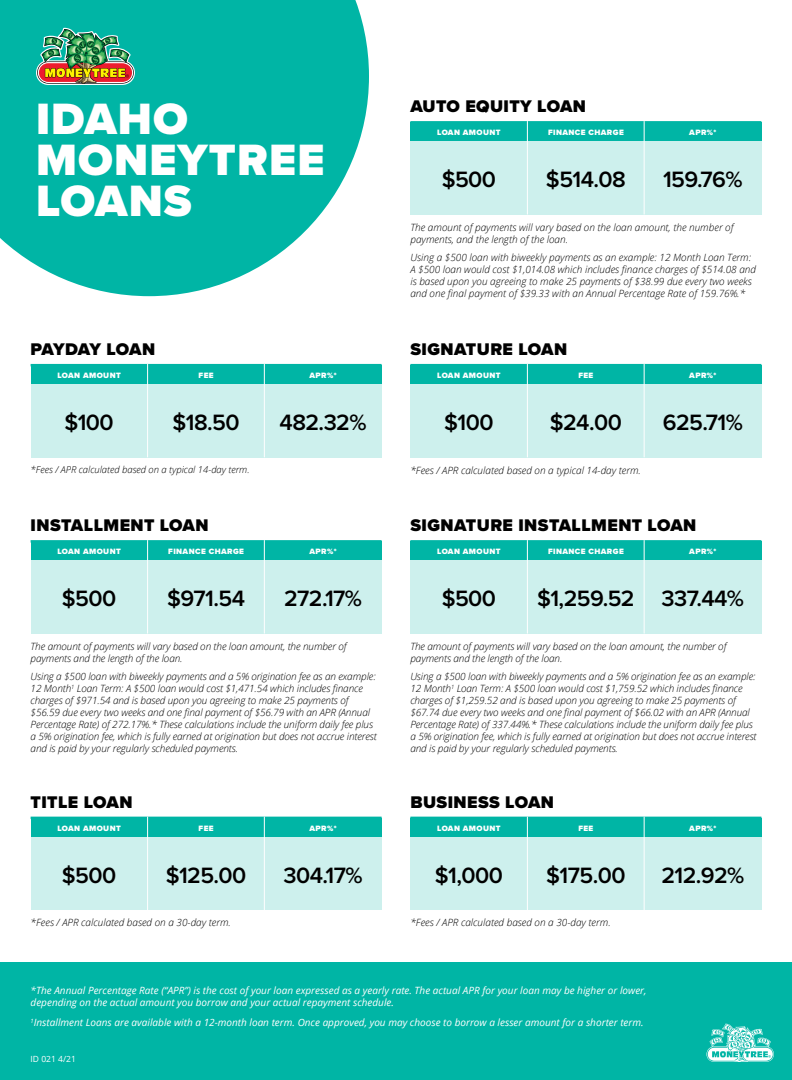
<style>
.page{position:relative;width:792px;height:1080px;background:#fff}
.page>*{position:absolute;margin:0;border:0;box-sizing:border-box;transform-origin:0 0}
.t1{font:900 45.5px/41px "Proxima Nova";letter-spacing:.025em;color:#fff}
.t2{font:600 23px "Proxima Nova";letter-spacing:-.025em;color:#000}
.t3{font:900 17.5px "Proxima Nova";letter-spacing:.025em;color:#000}
.t4{font:900 17.5px "Proxima Nova";letter-spacing:-.005em;color:#000}
.t5{font:italic 300 10px/12px "Open Sans";letter-spacing:-.01em;color:#000}
.t6{font:italic 10px/12px "Open Sans";color:#fff}
.t7{font:italic 300 9.5px "Open Sans";color:#000}
.t8{font:8.5px "Open Sans";color:#fff}
.t9{font:900 8px "Proxima Nova";letter-spacing:.05em;color:#fff}
</style>
<div class="page">
<svg style="left:0;top:0;width:369px;height:296px;background:#20beb0"></svg>
<img style="left:36px;top:28px;width:99px;height:57px">
<div style="left:0;top:962px;width:792px;height:118px;background:#00b5a5"></div>
<div style="left:410px;top:122px;width:351px;height:93px;background:#cdf0ed"></div>
<hr style="left:410px;top:121px;width:351px;height:3px;background:#00b5a5">
<div style="left:410px;top:122px;width:351px;height:19px;background:#00b5a5"></div>
<hr style="left:644px;top:121px;width:1px;height:94px;background:#fff">
<hr style="left:527px;top:121px;width:1px;height:94px;background:#fff">
<div style="left:31px;top:365px;width:351px;height:92px;background:#cdf0ed"></div>
<hr style="left:31px;top:364px;width:351px;height:2px;background:#00b5a5">
<div style="left:31px;top:365px;width:351px;height:19px;background:#00b5a5"></div>
<hr style="left:264px;top:364px;width:1px;height:93px;background:#fff">
<hr style="left:147px;top:364px;width:1px;height:93px;background:#fff">
<div style="left:410px;top:365px;width:351px;height:92px;background:#cdf0ed"></div>
<hr style="left:410px;top:364px;width:351px;height:2px;background:#00b5a5">
<div style="left:410px;top:365px;width:351px;height:19px;background:#00b5a5"></div>
<hr style="left:644px;top:364px;width:1px;height:93px;background:#fff">
<hr style="left:527px;top:364px;width:1px;height:93px;background:#fff">
<div style="left:410px;top:541px;width:351px;height:93px;background:#cdf0ed"></div>
<hr style="left:410px;top:540px;width:351px;height:3px;background:#00b5a5">
<div style="left:410px;top:541px;width:351px;height:19px;background:#00b5a5"></div>
<hr style="left:644px;top:540px;width:1px;height:94px;background:#fff">
<hr style="left:527px;top:540px;width:1px;height:94px;background:#fff">
<div style="left:31px;top:541px;width:351px;height:93px;background:#cdf0ed"></div>
<hr style="left:31px;top:540px;width:351px;height:3px;background:#00b5a5">
<div style="left:31px;top:541px;width:351px;height:19px;background:#00b5a5"></div>
<hr style="left:264px;top:540px;width:1px;height:94px;background:#fff">
<hr style="left:147px;top:540px;width:1px;height:94px;background:#fff">
<div style="left:410px;top:818px;width:351px;height:92px;background:#cdf0ed"></div>
<hr style="left:410px;top:817px;width:351px;height:2px;background:#00b5a5">
<div style="left:410px;top:818px;width:351px;height:19px;background:#00b5a5"></div>
<hr style="left:644px;top:817px;width:1px;height:93px;background:#fff">
<hr style="left:527px;top:817px;width:1px;height:93px;background:#fff">
<div style="left:31px;top:818px;width:351px;height:92px;background:#cdf0ed"></div>
<hr style="left:31px;top:817px;width:351px;height:2px;background:#00b5a5">
<div style="left:31px;top:818px;width:351px;height:19px;background:#00b5a5"></div>
<hr style="left:264px;top:817px;width:1px;height:93px;background:#fff">
<hr style="left:147px;top:817px;width:1px;height:93px;background:#fff">
<svg style="left:706px;top:1024px;width:68px;height:38px"></svg>
<h1 class="t1" style="left:36px;top:98px;width:290px">IDAHO<br>MONEYTREE<br>LOANS</h1>
<h3 class="t3" style="left:410px;top:93px;width:177px">AUTO EQUITY LOAN</h3>
<p class="t5" style="left:410px;top:221px;width:325px">The amount of payments will vary based on the loan amount, the number of payments, and the length of the loan.</p>
<p class="t5" style="left:410px;top:251px;width:347px">Using a $500 loan with biweekly payments as an example: 12 Month Loan Term:<br>A $500 loan would cost $1,014.08 which includes finance charges of $514.08 and is based upon you agreeing to make 25 payments of $38.99 due every two weeks and one final payment of $39.33 with an Annual Percentage Rate of 159.76%.*</p>
<p class="t9" style="left:437px;top:126px;width:65px">LOAN AMOUNT</p>
<p class="t9" style="left:548px;top:126px;width:77px">FINANCE CHARGE</p>
<p class="t9" style="left:689px;top:126px;width:29px">APR%*</p>
<h2 class="t2" style="left:442px;top:162px;width:56px">$500</h2>
<h2 class="t2" style="left:546px;top:162px;width:81px">$514.08</h2>
<h2 class="t2" style="left:663px;top:162px;width:81px">159.76%</h2>
<h3 class="t4" style="left:31px;top:336px;width:126px">PAYDAY LOAN</h3>
<h3 class="t3" style="left:410px;top:336px;width:158px">SIGNATURE LOAN</h3>
<p class="t9" style="left:57px;top:369px;width:65px">LOAN AMOUNT</p>
<p class="t9" style="left:199px;top:369px;width:17px">FEE</p>
<p class="t9" style="left:310px;top:369px;width:29px">APR%*</p>
<h2 class="t2" style="left:64px;top:405px;width:51px">$100</h2>
<h2 class="t2" style="left:173px;top:405px;width:69px">$18.50</h2>
<h2 class="t2" style="left:280px;top:405px;width:88px">482.32%</h2>
<p class="t9" style="left:437px;top:369px;width:65px">LOAN AMOUNT</p>
<p class="t9" style="left:578px;top:369px;width:17px">FEE</p>
<p class="t9" style="left:689px;top:369px;width:29px">APR%*</p>
<h2 class="t2" style="left:444px;top:405px;width:51px">$100</h2>
<h2 class="t2" style="left:550px;top:405px;width:74px">$24.00</h2>
<h2 class="t2" style="left:663px;top:405px;width:82px">625.71%</h2>
<p class="t7" style="left:31px;top:463px;width:221px">*Fees / APR calculated based on a typical 14-day term.</p>
<p class="t5" style="left:410px;top:464px;width:232px">*Fees / APR calculated based on a typical 14-day term.</p>
<h3 class="t3" style="left:31px;top:512px;width:180px">INSTALLMENT LOAN</h3>
<h3 class="t3" style="left:410px;top:512px;width:288px">SIGNATURE INSTALLMENT LOAN</h3>
<p class="t9" style="left:57px;top:545px;width:65px">LOAN AMOUNT</p>
<p class="t9" style="left:168px;top:545px;width:77px">FINANCE CHARGE</p>
<p class="t9" style="left:310px;top:545px;width:29px">APR%*</p>
<h2 class="t2" style="left:62px;top:581px;width:56px">$500</h2>
<h2 class="t2" style="left:167px;top:581px;width:80px">$971.54</h2>
<h2 class="t2" style="left:284px;top:581px;width:79px">272.17%</h2>
<p class="t9" style="left:437px;top:545px;width:65px">LOAN AMOUNT</p>
<p class="t9" style="left:548px;top:545px;width:77px">FINANCE CHARGE</p>
<p class="t9" style="left:689px;top:545px;width:29px">APR%*</p>
<h2 class="t2" style="left:442px;top:581px;width:56px">$500</h2>
<h2 class="t2" style="left:537px;top:581px;width:208px">$1,259.52 337.44%</h2>
<p class="t5" style="left:31px;top:640px;width:318px">The amount of payments will vary based on the loan amount, the number of payments and the length of the loan.</p>
<p class="t5" style="left:31px;top:670px;width:348px">Using a $500 loan with biweekly payments and a 5% origination fee as an example:<br>12 Month<sup>1</sup> Loan Term: A $500 loan would cost $1,471.54 which includes finance charges of $971.54 and is based upon you agreeing to make 25 payments of $56.59 due every two weeks and one final payment of $56.79 with an APR (Annual Percentage Rate) of 272.17%.* These calculations include the uniform daily fee plus a 5% origination fee, which is fully earned at origination but does not accrue interest and is paid by your regularly scheduled payments.</p>
<p class="t5" style="left:410px;top:640px;width:318px">The amount of payments will vary based on the loan amount, the number of payments and the length of the loan.</p>
<p class="t5" style="left:410px;top:670px;width:348px">Using a $500 loan with biweekly payments and a 5% origination fee as an example:<br>12 Month<sup>1</sup> Loan Term: A $500 loan would cost $1,759.52 which includes finance charges of $1,259.52 and is based upon you agreeing to make 25 payments of $67.74 due every two weeks and one final payment of $66.02 with an APR (Annual Percentage Rate) of 337.44%.* These calculations include the uniform daily fee plus a 5% origination fee, which is fully earned at origination but does not accrue interest and is paid by your regularly scheduled payments.</p>
<h3 class="t3" style="left:31px;top:789px;width:103px">TITLE LOAN</h3>
<h3 class="t3" style="left:410px;top:789px;width:145px">BUSINESS LOAN</h3>
<p class="t9" style="left:57px;top:822px;width:65px">LOAN AMOUNT</p>
<p class="t9" style="left:199px;top:822px;width:17px">FEE</p>
<p class="t9" style="left:310px;top:822px;width:29px">APR%*</p>
<h2 class="t2" style="left:62px;top:858px;width:56px">$500</h2>
<h2 class="t2" style="left:166px;top:858px;width:82px">$125.00</h2>
<h2 class="t2" style="left:284px;top:858px;width:80px">304.17%</h2>
<p class="t9" style="left:437px;top:822px;width:65px">LOAN AMOUNT</p>
<p class="t9" style="left:578px;top:822px;width:17px">FEE</p>
<p class="t9" style="left:689px;top:822px;width:29px">APR%*</p>
<h2 class="t2" style="left:435px;top:858px;width:69px">$1,000</h2>
<h2 class="t2" style="left:546px;top:858px;width:81px">$175.00</h2>
<h2 class="t2" style="left:661px;top:858px;width:84px">212.92%</h2>
<p class="t5" style="left:31px;top:916px;width:202px">*Fees / APR calculated based on a 30-day term.</p>
<p class="t5" style="left:410px;top:916px;width:202px">*Fees / APR calculated based on a 30-day term.</p>
<p class="t6" style="left:31px;top:984px;width:618px">*The Annual Percentage Rate (“APR”) is the cost of your loan expressed as a yearly rate. The actual APR for your loan may be higher or lower, depending on the actual amount you borrow and your actual repayment schedule.</p>
<p class="t6" style="left:31px;top:1016px;width:615px"><sup>1</sup>Installment Loans are available with a 12-month loan term. Once approved, you may choose to borrow a lesser amount for a shorter term.</p>
<p class="t8" style="left:31px;top:1053px;width:47px">ID 021 4/21</p>
</div>
